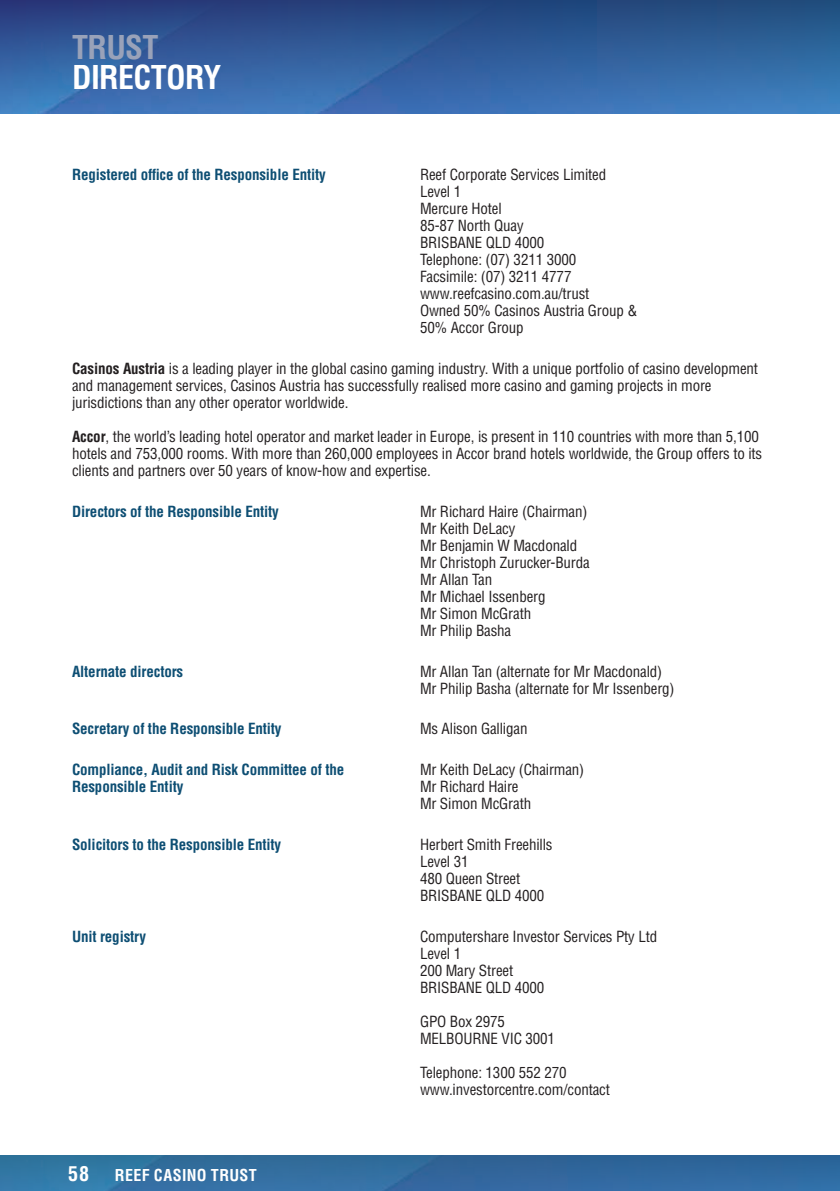
<style>
.page{position:relative;width:840px;height:1191px;background:#fff}
.page>*{position:absolute;margin:0;border:0;box-sizing:border-box;transform-origin:0 0}
.t1{font:700 condensed 32px/30px "Helvetica LT Std";letter-spacing:-.02em;color:#fff}
.t2{font:700 condensed 20px "Helvetica LT Std";color:#fff}
.t3{font:700 condensed 16px "Helvetica LT Std";letter-spacing:.025em;color:#fff}
.t4{font:condensed 15px/17px "Helvetica LT Std";letter-spacing:-.01em;color:#231f20}
.t5{font:700 condensed 15px/17px "Helvetica LT Std";letter-spacing:-.01em;color:#0d4e73}
.s1{color:#99a2b9}
.s2{font-weight:700}
</style>
<div class="page">
<img style="left:0;top:1155px;width:839px;height:36px">
<img style="left:0;top:0;width:839px;height:113px">
<p class="t1" style="left:72px;top:32px;width:150px"><span class="s1">TRUST<br></span>DIRECTORY</p>
<p class="t5" style="left:72px;top:166px;width:255px">Registered office of the Responsible Entity</p>
<p class="t4" style="left:420px;top:166px;width:188px">Reef Corporate Services Limited</p>
<p class="t4" style="left:420px;top:183px;width:43px">Level 1</p>
<p class="t4" style="left:420px;top:200px;width:83px">Mercure Hotel</p>
<p class="t4" style="left:420px;top:217px;width:105px">85-87 North Quay</p>
<p class="t4" style="left:420px;top:234px;width:126px">BRISBANE QLD 4000</p>
<p class="t4" style="left:420px;top:251px;width:158px">Telephone: (07) 3211 3000</p>
<p class="t4" style="left:420px;top:268px;width:153px">Facsimile: (07) 3211 4777</p>
<p class="t4" style="left:420px;top:285px;width:171px">www.reefcasino.com.au/trust</p>
<p class="t4" style="left:420px;top:302px;width:219px">Owned 50% Casinos Austria Group &amp;</p>
<p class="t4" style="left:420px;top:319px;width:105px">50% Accor Group</p>
<p class="t4" style="left:72px;top:360px;width:687px"><span class="s2">Casinos Austria</span> is a leading player in the global casino gaming industry. With a unique portfolio of casino development and management services, Casinos Austria has successfully realised more casino and gaming projects in more jurisdictions than any other operator worldwide.</p>
<p class="t4" style="left:72px;top:428px;width:691px"><span class="s2">Accor</span>, the world’s leading hotel operator and market leader in Europe, is present in 110 countries with more than 5,100 hotels and 753,000 rooms. With more than 260,000 employees in Accor brand hotels worldwide, the Group offers to its clients and partners over 50 years of know-how and expertise.</p>
<p class="t5" style="left:72px;top:503px;width:208px">Directors of the Responsible Entity</p>
<p class="t4" style="left:420px;top:503px;width:169px">Mr Richard Haire (Chairman)</p>
<p class="t4" style="left:420px;top:520px;width:97px">Mr Keith DeLacy</p>
<p class="t4" style="left:420px;top:537px;width:159px">Mr Benjamin W Macdonald</p>
<p class="t4" style="left:420px;top:554px;width:171px">Mr Christoph Zurucker-Burda</p>
<p class="t4" style="left:420px;top:571px;width:74px">Mr Allan Tan</p>
<p class="t4" style="left:420px;top:588px;width:127px">Mr Michael Issenberg</p>
<p class="t4" style="left:420px;top:605px;width:113px">Mr Simon McGrath</p>
<p class="t4" style="left:420px;top:622px;width:93px">Mr Philip Basha</p>
<p class="t5" style="left:72px;top:662px;width:113px">Alternate directors</p>
<p class="t4" style="left:420px;top:662px;width:243px">Mr Allan Tan (alternate for Mr Macdonald)</p>
<p class="t4" style="left:420px;top:679px;width:256px">Mr Philip Basha (alternate for Mr Issenberg)</p>
<p class="t5" style="left:72px;top:720px;width:211px">Secretary of the Responsible Entity</p>
<p class="t4" style="left:420px;top:720px;width:109px">Ms Alison Galligan</p>
<p class="t5" style="left:72px;top:761px;width:274px">Compliance, Audit and Risk Committee of the<br>Responsible Entity</p>
<p class="t4" style="left:420px;top:761px;width:166px">Mr Keith DeLacy (Chairman)</p>
<p class="t4" style="left:420px;top:778px;width:100px">Mr Richard Haire</p>
<p class="t4" style="left:420px;top:795px;width:113px">Mr Simon McGrath</p>
<p class="t5" style="left:72px;top:836px;width:210px">Solicitors to the Responsible Entity</p>
<p class="t4" style="left:420px;top:836px;width:134px">Herbert Smith Freehills</p>
<p class="t4" style="left:420px;top:853px;width:50px">Level 31</p>
<p class="t4" style="left:420px;top:870px;width:102px">480 Queen Street</p>
<p class="t4" style="left:420px;top:887px;width:126px">BRISBANE QLD 4000</p>
<p class="t5" style="left:72px;top:928px;width:75px">Unit registry</p>
<p class="t4" style="left:420px;top:928px;width:238px">Computershare Investor Services Pty Ltd</p>
<p class="t4" style="left:420px;top:945px;width:43px">Level 1</p>
<p class="t4" style="left:420px;top:962px;width:95px">200 Mary Street</p>
<p class="t4" style="left:420px;top:979px;width:126px">BRISBANE QLD 4000</p>
<p class="t4" style="left:420px;top:1013px;width:87px">GPO Box 2975</p>
<p class="t4" style="left:420px;top:1030px;width:136px">MELBOURNE VIC 3001</p>
<p class="t4" style="left:420px;top:1064px;width:148px">Telephone: 1300 552 270</p>
<p class="t4" style="left:420px;top:1081px;width:191px">www.investorcentre.com/contact</p>
<h2 class="t2" style="left:68px;top:1160px;width:22px">58</h2>
<p class="t3" style="left:115px;top:1164px;width:143px">REEF CASINO TRUST</p>
</div>
